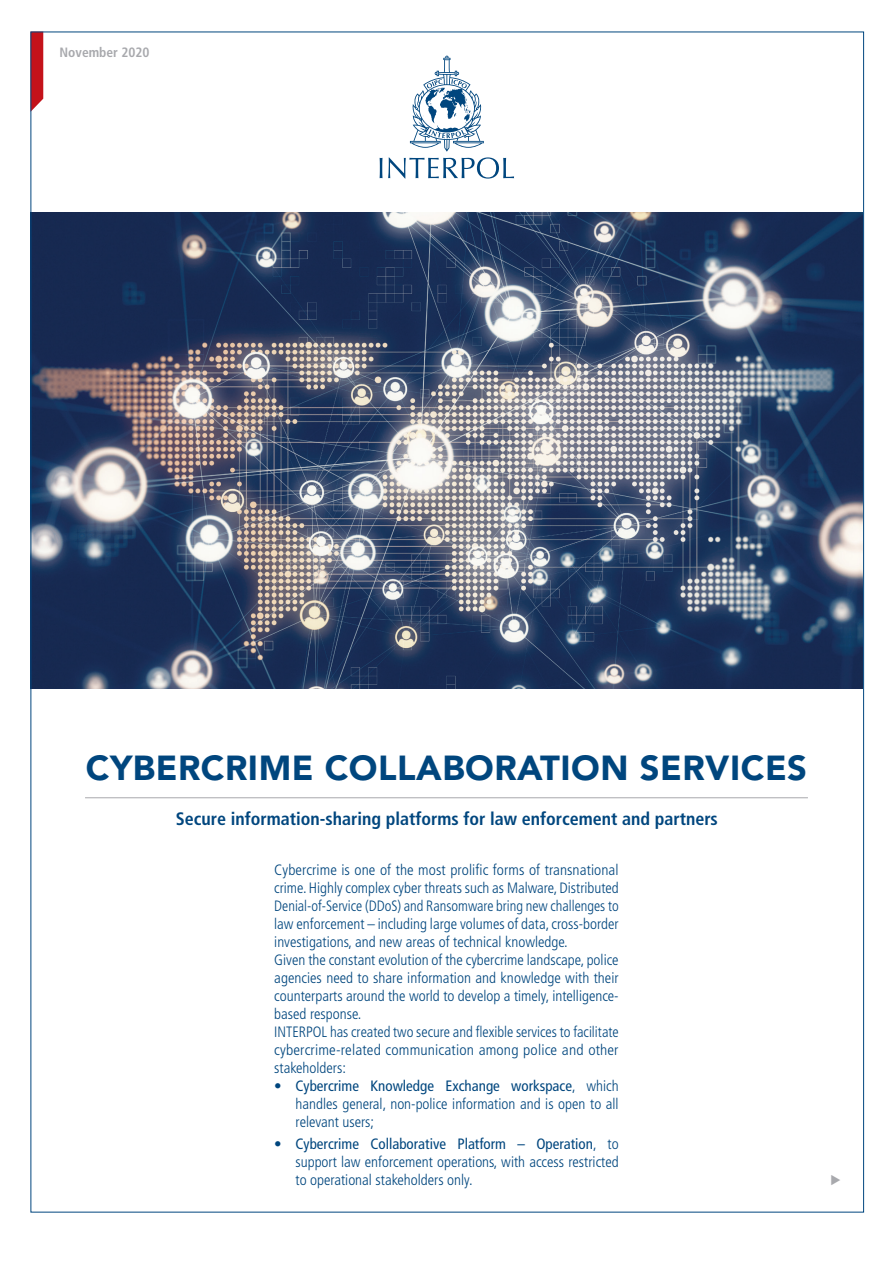
<style>
.page{position:relative;width:893px;height:1263px;background:#fff}
.page>*{position:absolute;margin:0;border:0;box-sizing:border-box;transform-origin:0 0}
.t1{font:900 34.5px "Avenir LT Std";letter-spacing:.015em;color:#00467e}
.t2{font:700 condensed 18px "Frutiger LT Std";color:#00467e}
.t3{font:300 condensed 15px/18px "Frutiger LT Std";color:#00467e;text-align:justify}
.t4{font:700 condensed 13.5px "Frutiger LT Std";color:#a8a9ad}
.s1{font-weight:400}
</style>
<div class="page">
<img style="left:33px;top:213px;width:829px;height:475px">
<svg style="left:379px;top:56px;width:135px;height:123px"></svg>
<hr style="left:85px;top:797px;width:723px;height:1px;background:#a8a9ad">
<svg style="left:33px;top:34px;width:10px;height:75px"></svg>
<p class="t4" style="left:60px;top:44px;width:92px">November 2020</p>
<h1 class="t1" style="left:86px;top:747px;width:723px">CYBERCRIME COLLABORATION SERVICES</h1>
<p class="t2" style="left:176px;top:808px;width:544px">Secure information-sharing platforms for law enforcement and partners</p>
<p class="t3" style="left:274px;top:860px;width:346px;text-align:left">Cybercrime is one of the most prolific forms of transnational crime. Highly complex cyber threats such as Malware, Distributed Denial-of-Service (DDoS) and Ransomware bring new challenges to law enforcement – including large volumes of data, cross-border investigations, and new areas of technical knowledge.<br>Given the constant evolution of the cybercrime landscape, police agencies need to share information and knowledge with their counterparts around the world to develop a timely, intelligence&shy;based response.<br>INTERPOL has created two secure and flexible services to facilitate cybercrime-related communication among police and other stakeholders:</p>
<p class="t3" style="left:296px;top:1076px;width:325px;text-indent:-21px"><span class="s1">• Cybercrime Knowledge Exchange workspace</span>, which handles general, non-police information and is open to all relevant users;</p>
<p class="t3" style="left:296px;top:1135px;width:325px;text-indent:-21px"><span class="s1">• Cybercrime Collaborative Platform – Operation</span>, to support law enforcement operations, with access restricted to operational stakeholders only.</p>
</div>
